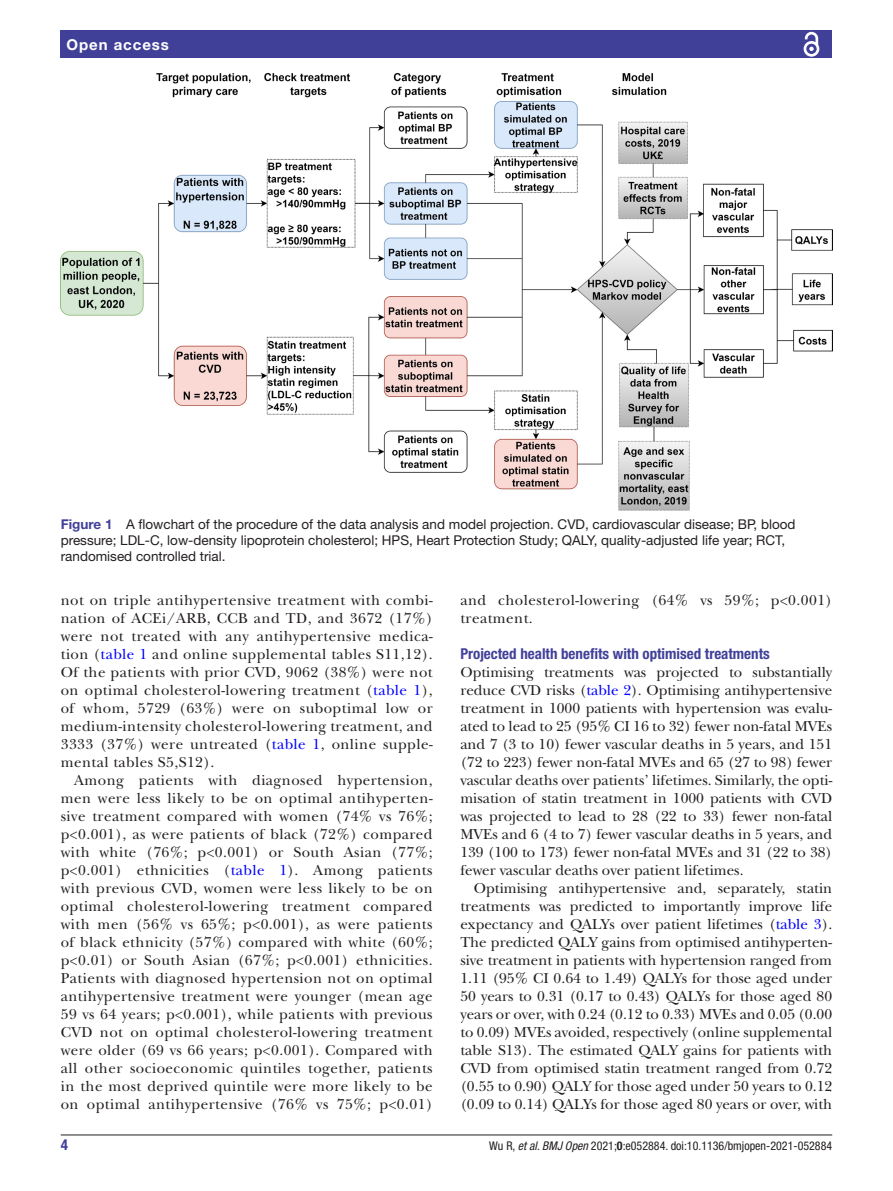
<style>
.page{position:relative;width:893px;height:1191px;background:#fff}
.page>*{position:absolute;margin:0;border:0;box-sizing:border-box;transform-origin:0 0}
.t1{font:15px/18px "New Baskerville";letter-spacing:.03em;color:#231f20;text-align:justify}
.t2{font:700 condensed 15px "Helvetica Neue LT Std";color:#414099}
.t3{font:700 15px "Helvetica Neue LT Std";letter-spacing:.065em;color:#fff}
.t4{font:13.5px/16.2px "Helvetica Neue LT Std";color:#231f20}
.t5{font:condensed 12px "Helvetica Neue LT Std";color:#231f20}
.s1{font-weight:700;color:#414099}
.s2{color:#00f}
.s3{font-style:italic}
.s4{font-weight:700}
</style>
<div class="page">
<hr style="left:61px;top:1134px;width:771px;height:1px;background:#231f20">
<div style="left:61px;top:31px;width:771px;height:27px;background:#414099"></div>
<svg style="left:803px;top:31px;width:17px;height:26px"></svg>
<img style="left:61px;top:73px;width:771px;height:438px">
<p class="t3" style="left:66px;top:35px;width:104px">Open access</p>
<p class="t4" style="left:61px;top:515px;width:736px"><span class="s1">Figure 1</span> A flowchart of the procedure of the data analysis and model projection. CVD, cardiovascular disease; BP, blood pressure; LDL-C, low-density lipoprotein cholesterol; HPS, Heart Protection Study; QALY, quality-adjusted life year; RCT, randomised controlled trial.</p>
<p class="t1" style="left:61px;top:591px;width:373px">not on triple antihypertensive treatment with combi&shy;nation of ACEi/ARB, CCB and TD, and 3672 (17%) were not treated with any antihypertensive medica&shy;tion (<span class="s2">table 1</span> and online supplemental tables S11,12).<br>Of the patients with prior CVD, 9062 (38%) were not on optimal cholesterol-lowering treatment (<span class="s2">table 1</span>), of whom, 5729 (63%) were on suboptimal low or medium-intensity cholesterol-lowering treatment, and 3333 (37%) were untreated (<span class="s2">table 1</span>, online supple&shy;mental tables S5,S12).</p>
<p class="t1" style="left:61px;top:771px;width:373px;text-indent:14px">Among patients with diagnosed hypertension, men were less likely to be on optimal antihyperten&shy;sive treatment compared with women (74% vs 76%; p&lt;0.001), as were patients of black (72%) compared with white (76%; p&lt;0.001) or South Asian (77%; p&lt;0.001) ethnicities (<span class="s2">table 1</span>). Among patients with previous CVD, women were less likely to be on optimal cholesterol-lowering treatment compared with men (56% vs 65%; p&lt;0.001), as were patients of black ethnicity (57%) compared with white (60%; p&lt;0.01) or South Asian (67%; p&lt;0.001) ethnicities.<br>Patients with diagnosed hypertension not on optimal antihypertensive treatment were younger (mean age 59 vs 64 years; p&lt;0.001), while patients with previous CVD not on optimal cholesterol-lowering treatment were older (69 vs 66 years; p&lt;0.001). Compared with all other socioeconomic quintiles together, patients in the most deprived quintile were more likely to be on optimal antihypertensive (76% vs 75%; p&lt;0.01)</p>
<p class="t1" style="left:460px;top:591px;width:373px">and cholesterol-lowering (64% vs 59%; p&lt;0.001) treatment.</p>
<p class="t2" style="left:460px;top:645px;width:311px">Projected health benefits with optimised treatments</p>
<p class="t1" style="left:460px;top:663px;width:373px">Optimising treatments was projected to substantially reduce CVD risks (<span class="s2">table 2</span>). Optimising antihypertensive treatment in 1000 patients with hypertension was evalu&shy;ated to lead to 25 (95% CI 16 to 32) fewer non-fatal MVEs and 7 (3 to 10) fewer vascular deaths in 5 years, and 151 (72 to 223) fewer non-fatal MVEs and 65 (27 to 98) fewer vascular deaths over patients’ lifetimes. Similarly, the opti&shy;misation of statin treatment in 1000 patients with CVD was projected to lead to 28 (22 to 33) fewer non-fatal MVEs and 6 (4 to 7) fewer vascular deaths in 5 years, and 139 (100 to 173) fewer non-fatal MVEs and 31 (22 to 38) fewer vascular deaths over patient lifetimes.</p>
<p class="t1" style="left:460px;top:879px;width:373px;text-indent:14px">Optimising antihypertensive and, separately, statin treatments was predicted to importantly improve life expectancy and QALYs over patient lifetimes (<span class="s2">table 3</span>).<br>The predicted QALY gains from optimised antihyperten&shy;sive treatment in patients with hypertension ranged from 1.11 (95% CI 0.64 to 1.49) QALYs for those aged under 50 years to 0.31 (0.17 to 0.43) QALYs for those aged 80 years or over, with 0.24 (0.12 to 0.33) MVEs and 0.05 (0.00 to 0.09) MVEs avoided, respectively (online supplemental table S13). The estimated QALY gains for patients with CVD from optimised statin treatment ranged from 0.72 (0.55 to 0.90) QALY for those aged under 50 years to 0.12 (0.09 to 0.14) QALYs for those aged 80 years or over, with</p>
<p class="t2" style="left:61px;top:1135px;width:9px">4</p>
<p class="t5" style="left:489px;top:1138px;width:344px">Wu R, <span class="s3">et al</span>. <span class="s3">BMJ Open</span> 2021;<span class="s4">0</span>:e052884. doi:10.1136/bmjopen-2021-052884</p>
</div>
